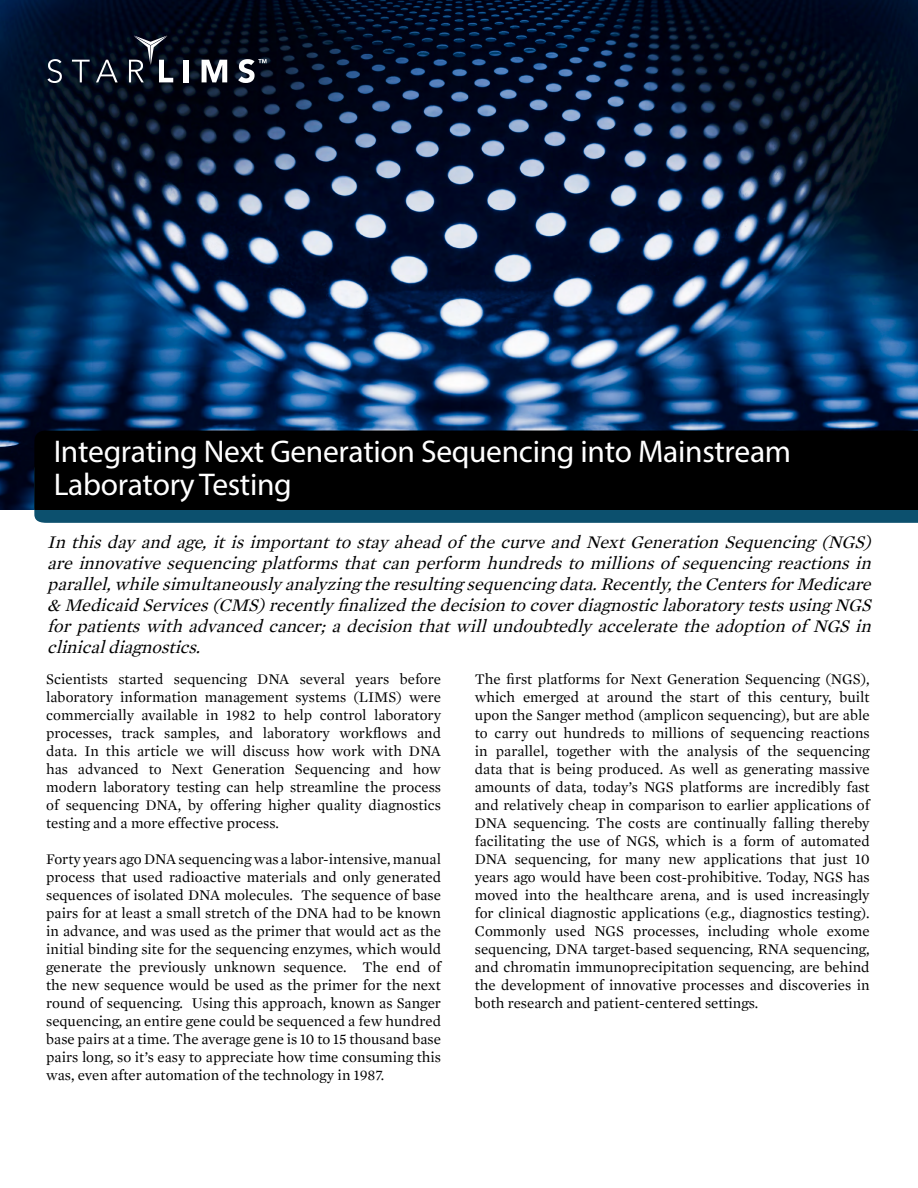
<style>
.page{position:relative;width:918px;height:1188px;background:#fff}
.page>*{position:absolute;margin:0;border:0;box-sizing:border-box;transform-origin:0 0}
.t1{font:31.5px/33px "Myriad Pro";letter-spacing:-.01em;color:#fff}
.t2{font:italic 18px/21px "Mercury Text G1";color:#000}
.t3{font:15px/18px "Mercury Text G1";color:#000}
</style>
<div class="page">
<img style="left:0;top:0;width:918px;height:510px">
<svg style="left:47px;top:59px;width:15px;height:24px"></svg>
<svg style="left:202px;top:60px;width:25px;height:22px"></svg>
<svg style="left:34px;top:510px;width:884px;height:13px;background:#0f5270"></svg>
<div style="left:34px;top:430px;width:884px;height:80px;background:#000"></div>
<svg style="left:72px;top:60px;width:18px;height:22px"></svg>
<svg style="left:96px;top:60px;width:22px;height:22px"></svg>
<svg style="left:129px;top:35px;width:44px;height:47px"></svg>
<div style="left:184px;top:60px;width:5px;height:22px;background:#fff"></div>
<svg style="left:238px;top:59px;width:29px;height:24px"></svg>
<p class="t1" style="left:54px;top:435px;width:739px">Integrating Next Generation Sequencing into Mainstream<br>Laboratory Testing</p>
<p class="t2" style="left:47px;top:532px;width:830px">In thisdayand age,itisimportanttostayahead of thecurveand NextGeneration Sequencing(NGS) are innovative sequencing platforms that can perform hundreds to millions of sequencing reactions in parallel,whilesimultaneouslyanalyzingtheresultingsequencingdata.Recently,theCentersforMedicare</p>
<p class="t2" style="left:47px;top:595px;width:830px">&amp; Medicaid Services(CMS) recentlyfinalized thedecision tocoverdiagnosticlaboratorytestsusingNGS forpatientswith advanced cancer;adecision thatwillundoubtedlyacceleratetheadoption of NGSin</p>
<h4 class="t2" style="left:47px;top:637px;width:160px">clinicaldiagnostics.</h4>
<p class="t3" style="left:46px;top:670px;width:396px;text-align:justify">Scientists started sequencing DNA several years before laboratory information management systems (LIMS) were commercially available in 1982 to help control laboratory processes, track samples, and laboratory workflows and</p>
<p class="t3" style="left:46px;top:742px;width:396px">data. In this article we will discuss how work with DNA has advanced to Next Generation Sequencing and how</p>
<p class="t3" style="left:46px;top:778px;width:396px">modern laboratory testing can help streamline the process of sequencing DNA, by offering higher quality diagnostics</p>
<p class="t3" style="left:46px;top:814px;width:234px">testing and a more effective process.</p>
<p class="t3" style="left:46px;top:850px;width:396px">Forty years ago DNA sequencing was a labor-intensive, manual</p>
<p class="t3" style="left:46px;top:868px;width:396px">process that used radioactive materials and only generated</p>
<p class="t3" style="left:46px;top:886px;width:396px">sequences of isolated DNA molecules. The sequence of base pairs for at least a small stretch of the DNA had to be known</p>
<p class="t3" style="left:46px;top:922px;width:396px">in advance, and was used as the primer that would act as the</p>
<p class="t3" style="left:46px;top:940px;width:396px">initial binding site for the sequencing enzymes, which would</p>
<p class="t3" style="left:46px;top:958px;width:396px">generate the previously unknown sequence. The end of</p>
<p class="t3" style="left:46px;top:976px;width:396px">the new sequence would be used as the primer for the next</p>
<p class="t3" style="left:46px;top:994px;width:396px">round of sequencing. Using this approach, known as Sanger</p>
<p class="t3" style="left:46px;top:1012px;width:396px">sequencing, an entire gene could be sequenced a few hundred base pairs at a time. The average gene is 10 to 15 thousand base</p>
<p class="t3" style="left:46px;top:1048px;width:396px">pairs long, so it’s easy to appreciate how time consuming this</p>
<p class="t3" style="left:46px;top:1066px;width:340px">was, even after automation of the technology in 1987.</p>
<p class="t3" style="left:475px;top:670px;width:396px;text-align:justify">The first platforms for Next Generation Sequencing (NGS), which emerged at around the start of this century, built upon the Sanger method (amplicon sequencing), but are able</p>
<p class="t3" style="left:475px;top:724px;width:396px">to carry out hundreds to millions of sequencing reactions in parallel, together with the analysis of the sequencing</p>
<p class="t3" style="left:475px;top:760px;width:396px">data that is being produced. As well as generating massive amounts of data, today’s NGS platforms are incredibly fast</p>
<p class="t3" style="left:475px;top:796px;width:396px">and relatively cheap in comparison to earlier applications of</p>
<p class="t3" style="left:475px;top:814px;width:396px">DNA sequencing. The costs are continually falling thereby</p>
<p class="t3" style="left:475px;top:832px;width:396px">facilitating the use of NGS, which is a form of automated</p>
<p class="t3" style="left:475px;top:850px;width:396px">DNA sequencing, for many new applications that just 10 years ago would have been cost-prohibitive. Today, NGS has</p>
<p class="t3" style="left:475px;top:886px;width:396px;text-align:justify">moved into the healthcare arena, and is used increasingly for clinical diagnostic applications (e.g., diagnostics testing).<br>Commonly used NGS processes, including whole exome</p>
<p class="t3" style="left:475px;top:940px;width:396px">sequencing, DNA target-based sequencing, RNA sequencing, and chromatin immunoprecipitation sequencing, are behind</p>
<p class="t3" style="left:475px;top:976px;width:396px">the development of innovative processes and discoveries in</p>
<p class="t3" style="left:475px;top:994px;width:285px">both research and patient-centered settings.</p>
</div>
